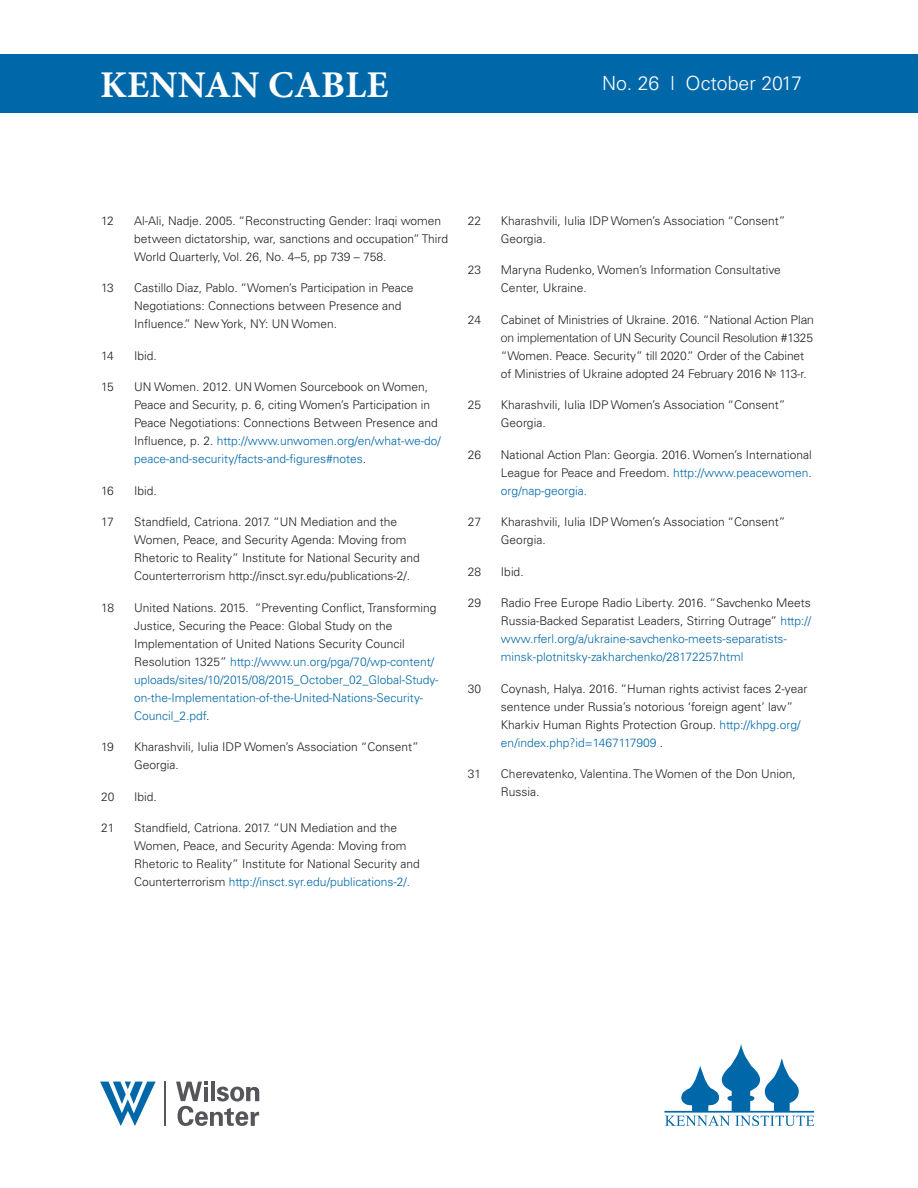
<style>
.page{position:relative;width:918px;height:1188px;background:#fff}
.page>*{position:absolute;margin:0;border:0;box-sizing:border-box;transform-origin:0 0}
.t1{font:700 37.8px "Minion Pro";letter-spacing:.01em;color:#fff}
.t2{font:300 19.5px "Univers LT Std";color:#fff}
.t3{font:300 12px/18px "Univers LT Std";color:#231f20}
.t4{font:300 12px/18px "Univers LT Std";color:#0068a9}
.t5{font:300 12px "Helvetica";letter-spacing:-.01em;color:#231f20}
.s1{color:#0068a9}
.s2{color:#231f20}
.s3{font-family:"Helvetica"}
.s4{font-family:"Univers LT Std"}
</style>
<div class="page">
<div style="left:0;top:54px;width:918px;height:59px;background:#0068a9"></div>
<svg style="left:664px;top:1043px;width:151px;height:83px"></svg>
<hr style="left:164px;top:1082px;width:2px;height:44px;background:#55565a">
<svg style="left:176px;top:1082px;width:83px;height:44px"></svg>
<svg style="left:100px;top:1082px;width:56px;height:44px"></svg>
<h1 class="t1" style="left:100px;top:58px;width:290px">KENNAN CABLE</h1>
<h2 class="t2" style="left:602px;top:72px;width:201px">No. 26 l October 2017</h2>
<p class="t3" style="left:101px;top:211px;width:14px">12</p>
<p class="t3" style="left:134px;top:211px;width:315px">Al-Ali, Nadje. 2005. “Reconstructing Gender: Iraqi women between dictatorship, war, sanctions and occupation” Third<br>World Quarterly, Vol. 26, No. 4–5, pp 739 – 758.</p>
<p class="t3" style="left:101px;top:279px;width:14px">13</p>
<p class="t3" style="left:134px;top:279px;width:281px">Castillo Diaz, Pablo. “Women’s Participation in Peace<br>Negotiations: Connections between Presence and<br>Influence.” New York, NY: UN Women.</p>
<p class="t3" style="left:101px;top:346px;width:14px">14</p>
<p class="t3" style="left:134px;top:346px;width:24px">Ibid.</p>
<p class="t3" style="left:101px;top:378px;width:14px">15</p>
<p class="t3" style="left:134px;top:378px;width:308px">UN Women. 2012. UN Women Sourcebook on Women, Peace and Security, p. 6, citing Women’s Participation in Peace Negotiations: Connections Between Presence and Influence, p. 2. <span class="s1">http://www.unwomen.org/en/what-we-do/ peace-and-security/facts-and-figures#notes</span>.</p>
<p class="t3" style="left:101px;top:481px;width:14px">16</p>
<p class="t3" style="left:134px;top:481px;width:24px">Ibid.</p>
<p class="t3" style="left:101px;top:513px;width:14px">17</p>
<p class="t3" style="left:134px;top:513px;width:287px">Standfield, Catriona. 2017. “UN Mediation and the Women, Peace, and Security Agenda: Moving from Rhetoric to Reality” Institute for National Security and Counterterrorism http://insct.syr.edu/publications-2/.</p>
<p class="t3" style="left:101px;top:598px;width:14px">18</p>
<p class="t4" style="left:134px;top:598px;width:306px"><span class="s2">United Nations. 2015. “Preventing Conflict, Transforming Justice, Securing the Peace: Global Study on the Implementation of United Nations Security Council Resolution 1325”</span> http://www.un.org/pga/70/wp-content/ uploads/sites/10/2015/08/2015_October_02_Global-Study&shy;on-the-Implementation-of-the-United-Nations-Security-Council_2.pdf<span class="s2">.</span></p>
<p class="t3" style="left:101px;top:738px;width:14px">19</p>
<p class="t3" style="left:134px;top:738px;width:286px">Kharashvili, Iulia IDP Women’s Association “Consent”<br>Georgia.</p>
<p class="t3" style="left:101px;top:787px;width:15px">20</p>
<p class="t3" style="left:134px;top:787px;width:24px">Ibid.</p>
<p class="t3" style="left:101px;top:819px;width:15px">21</p>
<p class="t3" style="left:134px;top:819px;width:287px">Standfield, Catriona. 2017. “UN Mediation and the Women, Peace, and Security Agenda: Moving from Rhetoric to Reality” Institute for National Security and Counterterrorism <span class="s1">http://insct.syr.edu/publications-2/.</span></p>
<p class="t3" style="left:468px;top:211px;width:15px">22</p>
<p class="t3" style="left:501px;top:211px;width:286px">Kharashvili, Iulia IDP Women’s Association “Consent”<br>Georgia.</p>
<p class="t3" style="left:468px;top:261px;width:15px">23</p>
<p class="t3" style="left:501px;top:261px;width:281px">Maryna Rudenko, Women’s Information Consultative<br>Center, Ukraine.</p>
<p class="t3" style="left:468px;top:310px;width:15px">24</p>
<p class="t3" style="left:501px;top:310px;width:314px">Cabinet of Ministries of Ukraine. 2016. “National Action <span class="s3">Plan</span></p>
<p class="t5" style="left:501px;top:327px;width:314px">on implementation of UN Security Council Resolution <span class="s4">#1325</span></p>
<p class="t3" style="left:501px;top:346px;width:307px">“Women. Peace. Security” till 2020.” Order of the Cabinet of Ministries of Ukraine adopted 24 February 2016 <span class="s3">№</span> 113-r.</p>
<p class="t3" style="left:468px;top:396px;width:15px">25</p>
<p class="t3" style="left:501px;top:396px;width:286px">Kharashvili, Iulia IDP Women’s Association “Consent”<br>Georgia.</p>
<p class="t3" style="left:468px;top:445px;width:15px">26</p>
<p class="t3" style="left:501px;top:445px;width:313px;text-align:justify">National Action Plan: Georgia. 2016. Women’s International League for Peace and Freedom. <span class="s1">http://www.peacewomen. org/nap-georgia.</span></p>
<p class="t3" style="left:468px;top:513px;width:15px">27</p>
<p class="t3" style="left:501px;top:513px;width:286px">Kharashvili, Iulia IDP Women’s Association “Consent”<br>Georgia.</p>
<p class="t3" style="left:468px;top:562px;width:15px">28</p>
<p class="t3" style="left:501px;top:562px;width:24px">Ibid.</p>
<p class="t3" style="left:468px;top:594px;width:15px">29</p>
<p class="t4" style="left:501px;top:594px;width:312px"><span class="s2">Radio Free Europe Radio Liberty. 2016. “Savchenko Meets Russia-Backed Separatist Leaders, Stirring Outrage”</span> http:// www.rferl.org/a/ukraine-savchenko-meets-separatists&shy;minsk-plotnitsky-zakharchenko/28172257.html</p>
<p class="t3" style="left:468px;top:679px;width:15px">30</p>
<p class="t3" style="left:501px;top:679px;width:308px">Coynash, Halya. 2016. “Human rights activist faces 2-year sentence under Russia’s notorious ‘foreign agent’ law” Kharkiv Human Rights Protection Group. <span class="s1">http://khpg.org/ en/index.php?id=1467117909</span> .</p>
<p class="t3" style="left:468px;top:765px;width:15px">31</p>
<p class="t3" style="left:501px;top:765px;width:296px">Cherevatenko, Valentina. The Women of the Don Union,<br>Russia.</p>
</div>
